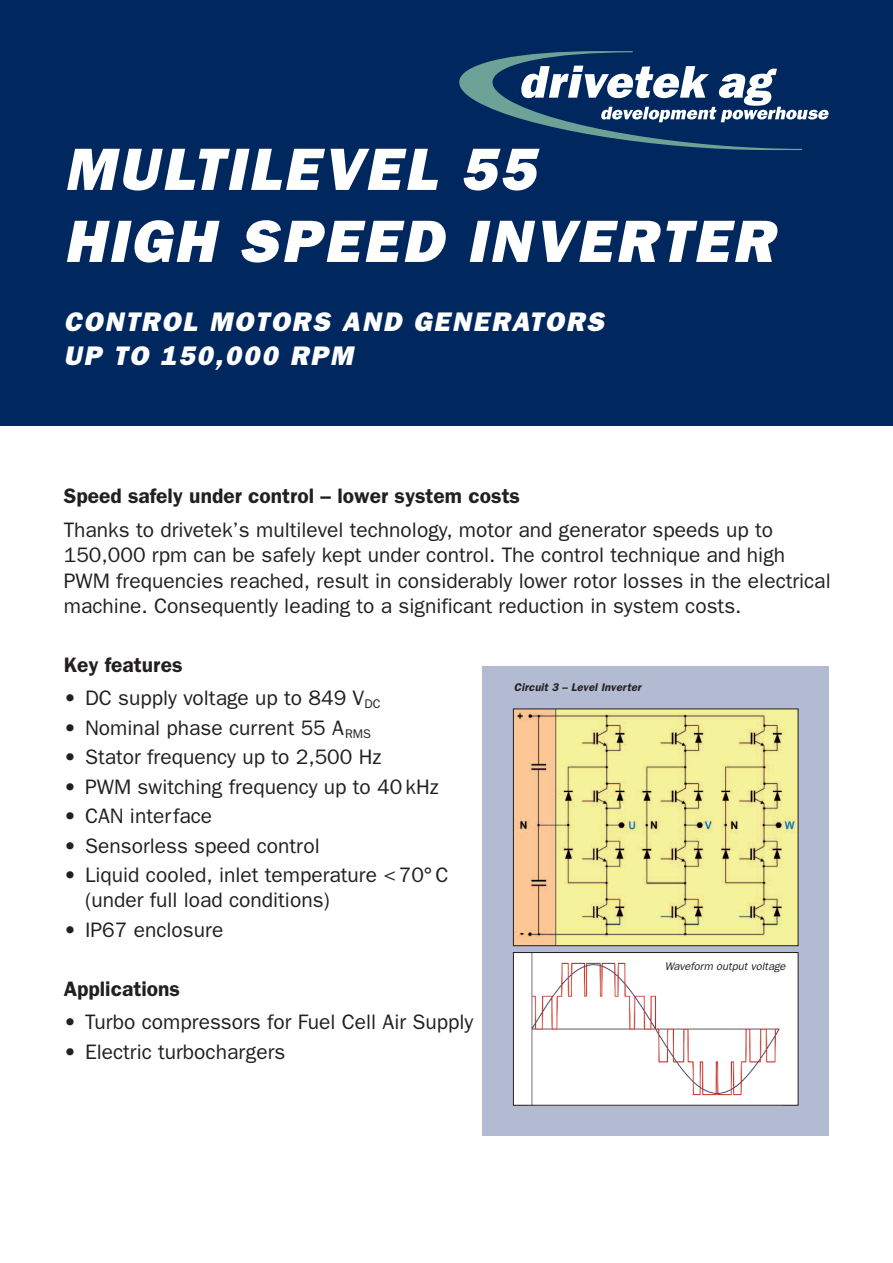
<style>
.page{position:relative;width:893px;height:1263px;background:#fff}
.page>*{position:absolute;margin:0;border:0;box-sizing:border-box;transform-origin:0 0}
.t1{font:italic 800 60px/72px "Franklin Gothic";letter-spacing:.05em;color:#fff}
.t2{font:italic 800 27px/34.5px "Franklin Gothic";letter-spacing:.075em;color:#fff}
.t3{font:21px/25.2px "Franklin Gothic";color:#231f20}
.t4{font:600 21px "Franklin Gothic";color:#231f20}
.t5{font:italic 600 11.1px "Franklin Gothic";letter-spacing:.01em;color:#231f20}
.t6{font:italic 11.1px "Franklin Gothic";color:#231f20}
</style>
<div class="page">
<div style="left:0;top:0;width:893px;height:425px;background:#00285f"></div>
<svg style="left:459px;top:51px;width:370px;height:99px"></svg>
<div style="left:483px;top:666px;width:346px;height:469px;background:#b2bbd2"></div>
<img style="left:515px;top:711px;width:281px;height:233px">
<div style="left:513px;top:709px;width:285px;height:237px;border:1px solid #231f20"></div>
<div style="left:514px;top:953px;width:284px;height:152px;background:#fff"></div>
<img style="left:531px;top:954px;width:249px;height:149px">
<div style="left:513px;top:952px;width:285px;height:153px;border:1px solid #231f20"></div>
<h1 class="t1" style="left:64px;top:133px;width:710px">MULTILEVEL 55<br>HIGH SPEED INVERTER</h1>
<p class="t2" style="left:64px;top:304px;width:542px">CONTROL MOTORS AND GENERATORS<br>UP TO 150,000 RPM</p>
<p class="t4" style="left:64px;top:484px;width:458px">Speed safely under control – lower system costs</p>
<p class="t3" style="left:64px;top:517px;width:768px">Thanks to drivetek’s multilevel technology, motor and generator speeds up to 150,000 rpm can be safely kept under control. The control technique and high PWM frequencies reached, result in considerably lower rotor losses in the electrical machine. Consequently leading to a significant reduction in system costs.</p>
<p class="t4" style="left:64px;top:652px;width:120px">Key features</p>
<p class="t3" style="left:64px;top:685px;width:318px">• DC supply voltage up to 849 V<sub>DC</sub></p>
<p class="t3" style="left:64px;top:715px;width:309px">• Nominal phase current 55 A<sub>RMS</sub></p>
<p class="t3" style="left:64px;top:744px;width:319px">• Stator frequency up to 2,500 Hz</p>
<p class="t3" style="left:64px;top:774px;width:376px">• PWM switching frequency up to 40kHz</p>
<p class="t3" style="left:64px;top:803px;width:150px">• CAN interface</p>
<p class="t3" style="left:64px;top:833px;width:257px">• Sensorless speed control</p>
<p class="t3" style="left:85px;top:862px;width:365px;text-indent:-21px">• Liquid cooled, inlet temperature &lt;70°C (under full load conditions)</p>
<p class="t3" style="left:64px;top:917px;width:161px">• IP67 enclosure</p>
<p class="t4" style="left:64px;top:976px;width:118px">Applications</p>
<p class="t3" style="left:64px;top:1009px;width:411px">• Turbo compressors for Fuel Cell Air Supply</p>
<p class="t3" style="left:64px;top:1039px;width:223px">• Electric turbochargers</p>
<p class="t5" style="left:514px;top:681px;width:129px">Circuit 3 – Level Inverter</p>
<p class="t6" style="left:665px;top:960px;width:122px">Waveform output voltage</p>
</div>
